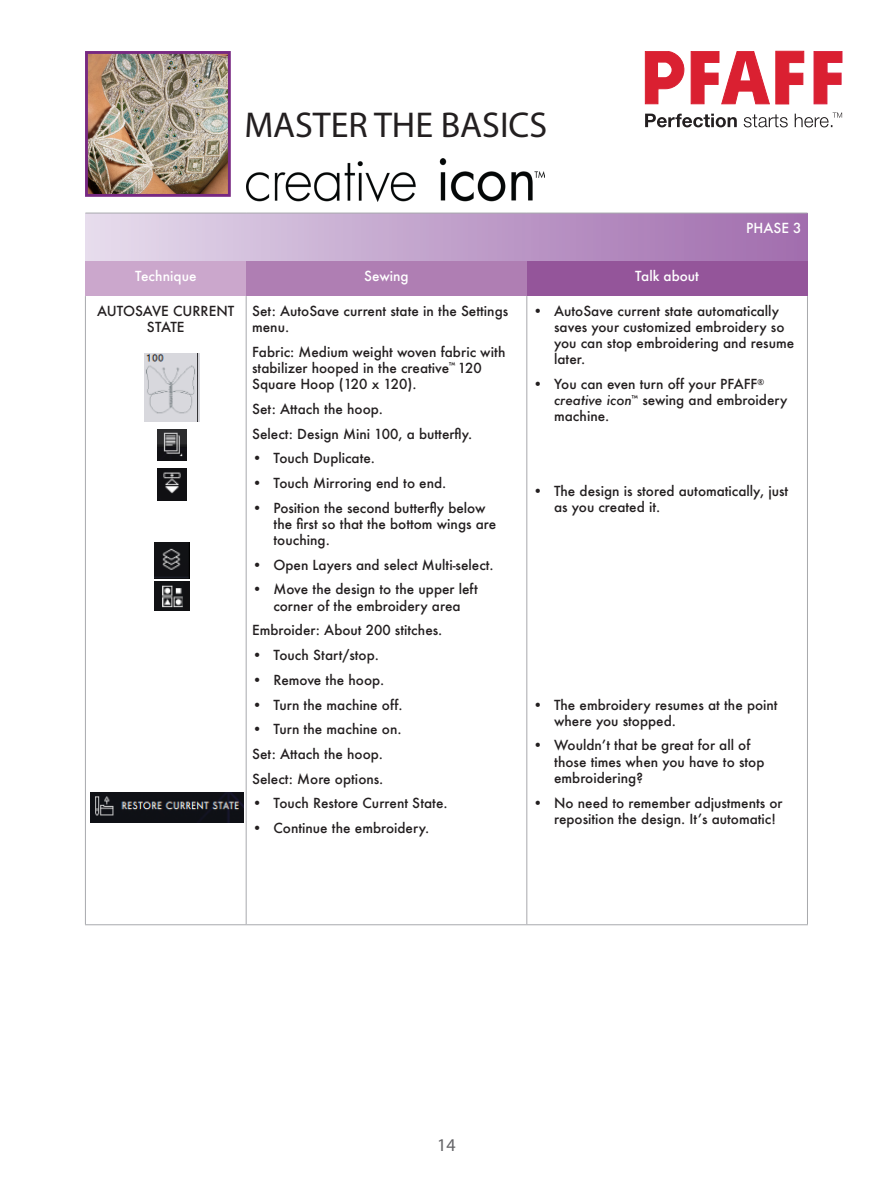
<style>
.page{position:relative;width:893px;height:1191px;background:#fff}
.page>*{position:absolute;margin:0;border:0;box-sizing:border-box;transform-origin:0 0}
.t1{font:36px "Myriad Pro";color:#231f20}
.t2{font:18px "Myriad Pro";color:#636366}
.t3{font:500 13.5px/16.2px "Futura";color:#231f20}
.t4{font:500 13.5px "Futura";color:#fff}
.s1{font-style:italic}
</style>
<div class="page">
<img style="left:89px;top:55px;width:138px;height:138px">
<div style="left:85px;top:51px;width:146px;height:146px;border:3px solid #772882"></div>
<svg style="left:645px;top:51px;width:39px;height:53px"></svg>
<svg style="left:691px;top:51px;width:79px;height:53px"></svg>
<svg style="left:776px;top:51px;width:28px;height:53px"></svg>
<svg style="left:814px;top:51px;width:28px;height:53px"></svg>
<svg style="left:645px;top:113px;width:197px;height:14px"></svg>
<img style="left:246px;top:158px;width:298px;height:43px">
<div style="left:85px;top:213px;width:722px;height:48px;background:linear-gradient(to right,#e5dbec,#a06bac)"></div>
<div style="left:85px;top:261px;width:161px;height:35px;background:#cba7cc"></div>
<div style="left:246px;top:261px;width:281px;height:35px;background:#af7eb3"></div>
<div style="left:527px;top:261px;width:280px;height:35px;background:#94559a"></div>
<hr style="left:85px;top:296px;width:1px;height:628px;background:#a8a9ad">
<hr style="left:246px;top:296px;width:1px;height:628px;background:#a8a9ad">
<hr style="left:526px;top:296px;width:1px;height:628px;background:#a8a9ad">
<hr style="left:807px;top:296px;width:1px;height:628px;background:#a8a9ad">
<hr style="left:85px;top:213px;width:161px;height:1px;background:#a8a9ad">
<hr style="left:246px;top:213px;width:281px;height:1px;background:#a8a9ad">
<hr style="left:527px;top:213px;width:280px;height:1px;background:#a8a9ad">
<hr style="left:85px;top:924px;width:161px;height:1px;background:#a8a9ad">
<hr style="left:246px;top:924px;width:281px;height:1px;background:#a8a9ad">
<hr style="left:527px;top:924px;width:281px;height:1px;background:#a8a9ad">
<img style="left:145px;top:353px;width:55px;height:68px">
<img style="left:158px;top:429px;width:28px;height:31px">
<img style="left:158px;top:468px;width:28px;height:33px">
<img style="left:90px;top:793px;width:153px;height:29px">
<img style="left:154px;top:542px;width:35px;height:36px">
<img style="left:154px;top:581px;width:36px;height:29px">
<h1 class="t1" style="left:244px;top:103px;width:304px">MASTER THE BASICS</h1>
<p class="t4" style="left:746px;top:218px;width:57px">PHASE 3</p>
<p class="t4" style="left:135px;top:267px;width:63px">Technique</p>
<p class="t4" style="left:364px;top:267px;width:46px">Sewing</p>
<p class="t4" style="left:635px;top:267px;width:65px">Talk about</p>
<p class="t3" style="left:97px;top:302px;width:138px;text-align:center">AUTOSAVE CURRENT<br>STATE</p>
<p class="t3" style="left:252px;top:302px;width:258px">Set: AutoSave current state in the Settings menu.</p>
<p class="t3" style="left:252px;top:343px;width:255px">Fabric: Medium weight woven fabric with stabilizer hooped in the creative<sup>™</sup> 120<br>Square Hoop (120 x 120).</p>
<p class="t3" style="left:252px;top:396px;width:222px;line-height:24.8px">Set: Attach the hoop.<br>Select: Design Mini 100, a butterfly.</p>
<p class="t3" style="left:252px;top:450px;width:124px">• Touch Duplicate.</p>
<p class="t3" style="left:252px;top:474px;width:196px">• Touch Mirroring end to end.</p>
<p class="t3" style="left:273px;top:499px;width:224px;text-indent:-21px">• Position the second butterfly below the first so that the bottom wings are touching.</p>
<p class="t3" style="left:252px;top:556px;width:243px">• Open Layers and select Multi-select.</p>
<p class="t3" style="left:252px;top:581px;width:227px;text-align:center">• Move the design to the upper left corner of the embroidery area</p>
<p class="t3" style="left:252px;top:622px;width:192px">Embroider: About 200 stitches.</p>
<p class="t3" style="left:252px;top:647px;width:128px">• Touch Start/stop.</p>
<p class="t3" style="left:252px;top:671px;width:134px">• Remove the hoop.</p>
<p class="t3" style="left:252px;top:696px;width:152px">• Turn the machine off.</p>
<p class="t3" style="left:252px;top:716px;width:151px;line-height:24.8px">• Turn the machine on.<br>Set: Attach the hoop.<br>Select: More options.</p>
<p class="t3" style="left:252px;top:795px;width:197px">• Touch Restore Current State.</p>
<p class="t3" style="left:252px;top:820px;width:179px">• Continue the embroidery.</p>
<p class="t3" style="left:554px;top:302px;width:242px;text-indent:-21px">• AutoSave current state automatically saves your customized embroidery so you can stop embroidering and resume later.</p>
<p class="t3" style="left:554px;top:376px;width:235px;text-indent:-21px">• You can even turn off your PFAFF<sup>® </sup><span class="s1">creative icon</span><sup>™</sup> sewing and embroidery machine.</p>
<p class="t3" style="left:554px;top:482px;width:236px;text-indent:-21px">• The design is stored automatically, just as you created it.</p>
<p class="t3" style="left:554px;top:696px;width:225px;text-indent:-21px">• The embroidery resumes at the point where you stopped.</p>
<p class="t3" style="left:554px;top:737px;width:212px;text-indent:-21px">• Wouldn’t that be great for all of those times when you have to stop embroidering?</p>
<p class="t3" style="left:554px;top:794px;width:230px;text-indent:-21px">• No need to remember adjustments or reposition the design. It’s automatic!</p>
<h2 class="t2" style="left:437px;top:1134px;width:20px">14</h2>
</div>
